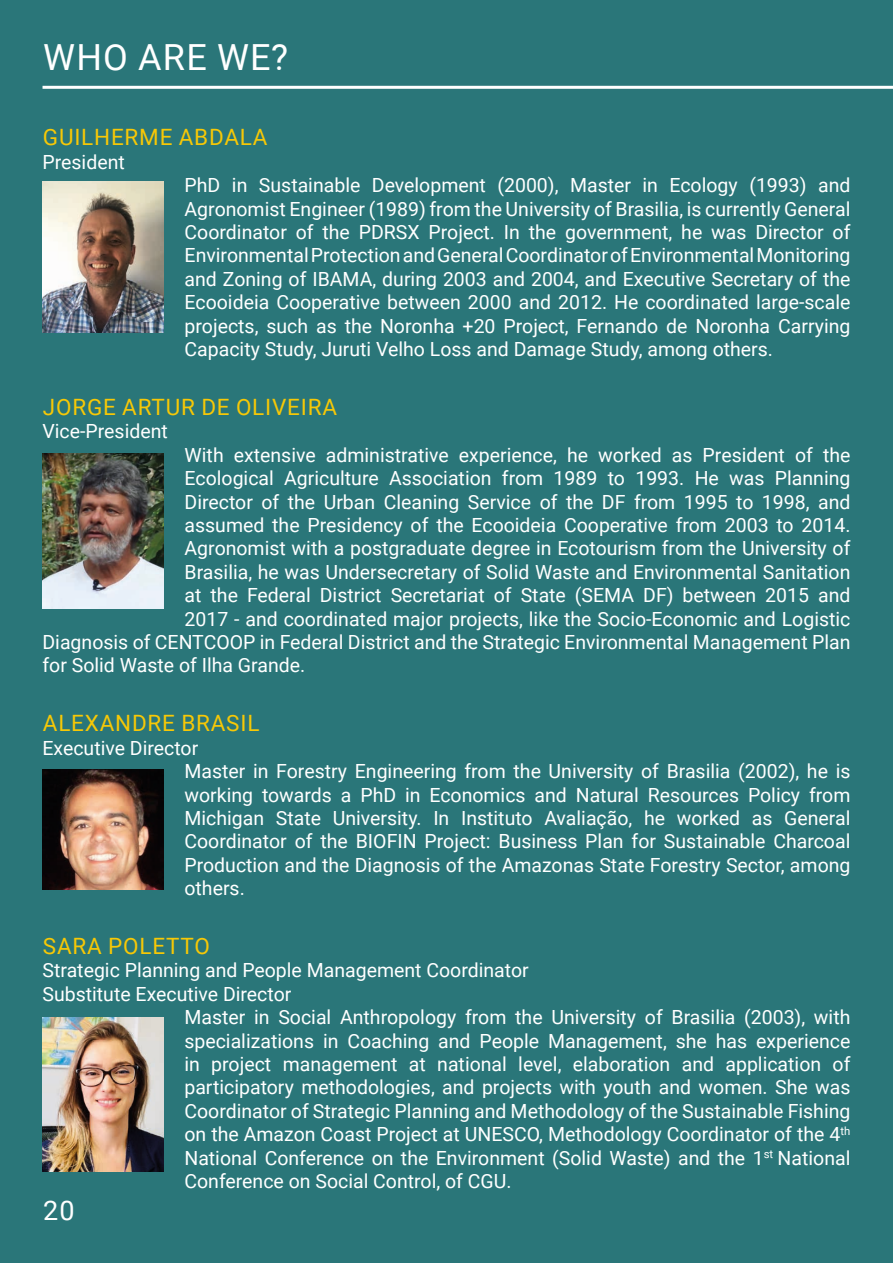
<style>
.page{position:relative;width:893px;height:1263px;background:#2a7679}
.page>*{position:absolute;margin:0;border:0;box-sizing:border-box;transform-origin:0 0}
.t1{font:36px "Roboto";letter-spacing:.035em;color:#fff}
.t2{font:27px "Roboto";color:#fff}
.t3{font:22.5px "Roboto";letter-spacing:.035em;color:#f7c806}
.t4{font:19.5px/23.4px "Roboto";color:#fff;text-align:justify}
</style>
<div class="page">
<hr style="left:43px;top:86px;width:850px;height:3px;background:#fff">
<img style="left:43px;top:182px;width:120px;height:151px">
<img style="left:43px;top:454px;width:120px;height:154px">
<img style="left:43px;top:769px;width:120px;height:120px">
<img style="left:43px;top:1017px;width:120px;height:155px">
<h1 class="t1" style="left:43px;top:32px;width:247px">WHO ARE WE?</h1>
<p class="t3" style="left:43px;top:122px;width:226px">GUILHERME ABDALA</p>
<p class="t4" style="left:43px;top:149px;width:84px">President</p>
<p class="t4" style="left:185px;top:173px;width:667px">PhD in Sustainable Development (2000), Master in Ecology (1993) and Agronomist Engineer (1989) from the University of Brasilia, is currently General Coordinator of the PDRSX Project. In the government, he was Director of Environmental Protection and General Coordinator of Environmental Monitoring and Zoning of IBAMA, during 2003 and 2004, and Executive Secretary of the Ecooideia Cooperative between 2000 and 2012. He coordinated large-scale projects, such as the Noronha +20 Project, Fernando de Noronha Carrying Capacity Study, Juruti Velho Loss and Damage Study, among others.</p>
<p class="t3" style="left:43px;top:391px;width:296px">JORGE ARTUR DE OLIVEIRA</p>
<p class="t4" style="left:43px;top:419px;width:127px">Vice-President</p>
<p class="t4" style="left:185px;top:442px;width:667px">With extensive administrative experience, he worked as President of the</p>
<p class="t4" style="left:185px;top:466px;width:667px">Ecological Agriculture Association from 1989 to 1993. He was Planning</p>
<p class="t4" style="left:185px;top:489px;width:667px">Director of the Urban Cleaning Service of the DF from 1995 to 1998, and</p>
<p class="t4" style="left:185px;top:513px;width:667px">assumed the Presidency of the Ecooideia Cooperative from 2003 to 2014.</p>
<p class="t4" style="left:185px;top:536px;width:667px">Agronomist with a postgraduate degree in Ecotourism from the University of</p>
<p class="t4" style="left:185px;top:559px;width:667px">Brasilia, he was Undersecretary of Solid Waste and Environmental Sanitation</p>
<p class="t4" style="left:185px;top:583px;width:667px">at the Federal District Secretariat of State (SEMA DF) between 2015 and</p>
<p class="t4" style="left:185px;top:606px;width:667px">2017 - and coordinated major projects, like the Socio-Economic and Logistic</p>
<p class="t4" style="left:43px;top:630px;width:809px">Diagnosis of CENTCOOP in Federal District and the Strategic Environmental Management Plan</p>
<p class="t4" style="left:43px;top:653px;width:264px">for Solid Waste of Ilha Grande.</p>
<p class="t3" style="left:43px;top:707px;width:218px">ALEXANDRE BRASIL</p>
<p class="t4" style="left:184px;top:735px;width:668px;text-align:left;text-indent:-142px">Executive Director<br>Master in Forestry Engineering from the University of Brasilia (2002), he is working towards a PhD in Economics and Natural Resources Policy from Michigan State University. In Instituto Avaliação, he worked as General Coordinator of the BIOFIN Project: Business Plan for Sustainable Charcoal Production and the Diagnosis of the Amazonas State Forestry Sector, among others.</p>
<p class="t3" style="left:43px;top:930px;width:168px">SARA POLETTO</p>
<p class="t4" style="left:43px;top:958px;width:488px">Strategic Planning and People Management Coordinator</p>
<p class="t4" style="left:43px;top:981px;width:250px">Substitute Executive Director</p>
<p class="t4" style="left:184px;top:1005px;width:667px">Master in Social Anthropology from the University of Brasilia (2003), with</p>
<p class="t4" style="left:184px;top:1028px;width:667px">specializations in Coaching and People Management, she has experience</p>
<p class="t4" style="left:184px;top:1052px;width:667px">in project management at national level, elaboration and application of</p>
<p class="t4" style="left:184px;top:1075px;width:667px">participatory methodologies, and projects with youth and women. She was</p>
<p class="t4" style="left:184px;top:1098px;width:667px">Coordinator of Strategic Planning and Methodology of the Sustainable Fishing</p>
<p class="t4" style="left:184px;top:1122px;width:667px">on the Amazon Coast Project at UNESCO, Methodology Coordinator of the 4<sup>th</sup></p>
<p class="t4" style="left:184px;top:1145px;width:667px">National Conference on the Environment (Solid Waste) and the 1<sup>st</sup> National</p>
<p class="t4" style="left:184px;top:1169px;width:329px">Conference on Social Control, of CGU.</p>
<h2 class="t2" style="left:43px;top:1192px;width:33px">20</h2>
</div>
